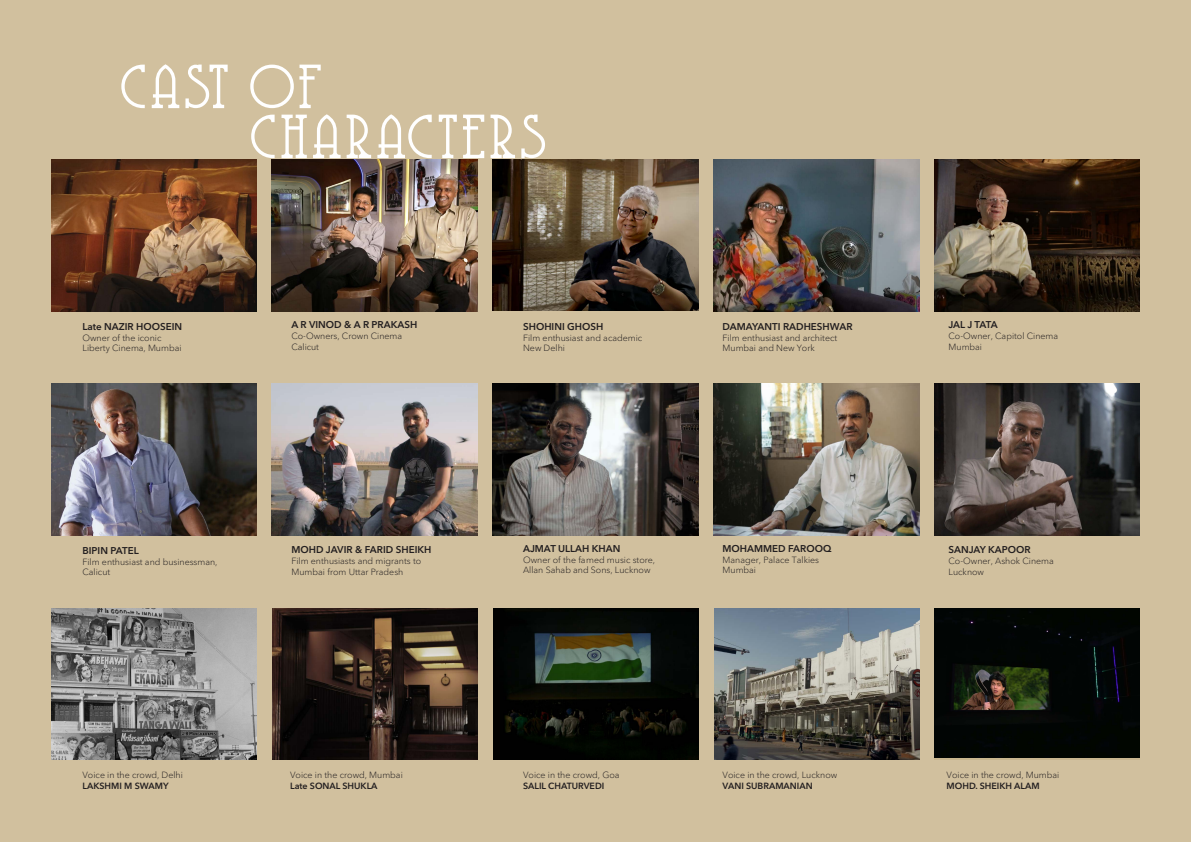
<style>
.page{position:relative;width:1191px;height:842px;background:#d1c09e}
.page>*{position:absolute;margin:0;border:0;box-sizing:border-box;transform-origin:0 0}
.t1{font:62px/50px "Coventry Garden";letter-spacing:.075em;color:#fff}
.t2{font:600 9.8px "Avenir Next LT Pro";color:#231f20}
.t3{font:300 8.9px/10.7px "Avenir Next LT Pro";color:#231f20}
.t4{font:600 8.9px "Avenir Next LT Pro";color:#231f20}
</style>
<div class="page">
<img style="left:493px;top:159px;width:205px;height:151px">
<img style="left:493px;top:384px;width:205px;height:151px">
<img style="left:934px;top:384px;width:205px;height:151px">
<img style="left:272px;top:159px;width:205px;height:152px">
<img style="left:272px;top:384px;width:205px;height:151px">
<img style="left:934px;top:159px;width:206px;height:152px">
<img style="left:51px;top:159px;width:205px;height:152px">
<img style="left:51px;top:384px;width:205px;height:151px">
<img style="left:714px;top:159px;width:205px;height:152px">
<img style="left:714px;top:384px;width:205px;height:151px">
<img style="left:493px;top:608px;width:205px;height:152px">
<img style="left:934px;top:608px;width:206px;height:150px">
<img style="left:272px;top:608px;width:205px;height:152px">
<img style="left:51px;top:608px;width:205px;height:152px">
<img style="left:714px;top:608px;width:205px;height:152px">
<h1 class="t1" style="left:251px;top:66px;width:297px;text-indent:-130px">CAST OF<br>CHARACTERS</h1>
<p class="t2" style="left:82px;top:320px;width:101px">LATE NAZIR HOOSEIN</p>
<p class="t3" style="left:82px;top:332px;width:101px">Owner of the iconic<br>Liberty Cinema, Mumbai</p>
<p class="t2" style="left:291px;top:319px;width:127px">A R VINOD &amp; A R PRAKASH</p>
<p class="t3" style="left:291px;top:330px;width:112px">Co-Owners, Crown Cinema<br>Calicut</p>
<p class="t2" style="left:523px;top:320px;width:82px">SHOHINI GHOSH</p>
<p class="t3" style="left:523px;top:332px;width:121px">Film enthusiast and academic<br>New Delhi</p>
<p class="t2" style="left:722px;top:320px;width:132px">DAMAYANTI RADHESHWAR</p>
<p class="t3" style="left:722px;top:332px;width:116px">Film enthusiast and architect<br>Mumbai and New York</p>
<p class="t2" style="left:948px;top:319px;width:51px">JAL J TATA</p>
<p class="t3" style="left:948px;top:330px;width:111px">Co-Owner, Capitol Cinema<br>Mumbai</p>
<p class="t2" style="left:82px;top:544px;width:58px">BIPIN PATEL</p>
<p class="t3" style="left:82px;top:556px;width:137px">Film enthusiast and businessman,<br>Calicut</p>
<p class="t2" style="left:291px;top:544px;width:142px">MOHD JAVIR &amp; FARID SHEIKH</p>
<p class="t3" style="left:291px;top:555px;width:131px">Film enthusiasts and migrants to<br>Mumbai from Uttar Pradesh</p>
<p class="t2" style="left:523px;top:542px;width:99px">AJMAT ULLAH KHAN</p>
<p class="t3" style="left:523px;top:554px;width:134px">Owner of the famed music store,<br>Allan Sahab and Sons, Lucknow</p>
<p class="t2" style="left:722px;top:542px;width:110px">MOHAMMED FAROOQ</p>
<p class="t3" style="left:722px;top:554px;width:98px">Manager, Palace Talkies<br>Mumbai</p>
<p class="t2" style="left:948px;top:544px;width:84px">SANJAY KAPOOR</p>
<p class="t3" style="left:948px;top:555px;width:107px">Co-Owner, Ashok Cinema<br>Lucknow</p>
<p class="t3" style="left:82px;top:769px;width:102px">Voice in the crowd, Delhi</p>
<p class="t4" style="left:82px;top:780px;width:7px">LAKSHMI</p>
<p class="t4" style="left:124px;top:780px;width:19px">M SWAMY</p>
<p class="t3" style="left:290px;top:769px;width:114px">Voice in the crowd, Mumbai</p>
<p class="t4" style="left:290px;top:780px;width:27px">LATE SONAL</p>
<p class="t4" style="left:342px;top:780px;width:7px">SHUKLA</p>
<p class="t3" style="left:523px;top:769px;width:98px">Voice in the crowd, Goa</p>
<p class="t4" style="left:523px;top:780px;width:6px">SALIL</p>
<p class="t4" style="left:548px;top:780px;width:13px">CHATURVEDI</p>
<p class="t3" style="left:722px;top:769px;width:116px">Voice in the crowd, Lucknow</p>
<p class="t4" style="left:722px;top:780px;width:7px">VANI</p>
<p class="t4" style="left:746px;top:780px;width:7px">SUBRAMANIAN</p>
<p class="t3" style="left:946px;top:769px;width:114px">Voice in the crowd, Mumbai</p>
<p class="t4" style="left:946px;top:780px;width:9px">MOHD</p>
<p class="t4" style="left:975px;top:780px;width:11px">. SHEIKH</p>
<p class="t4" style="left:1014px;top:780px;width:8px">ALAM</p>
</div>
